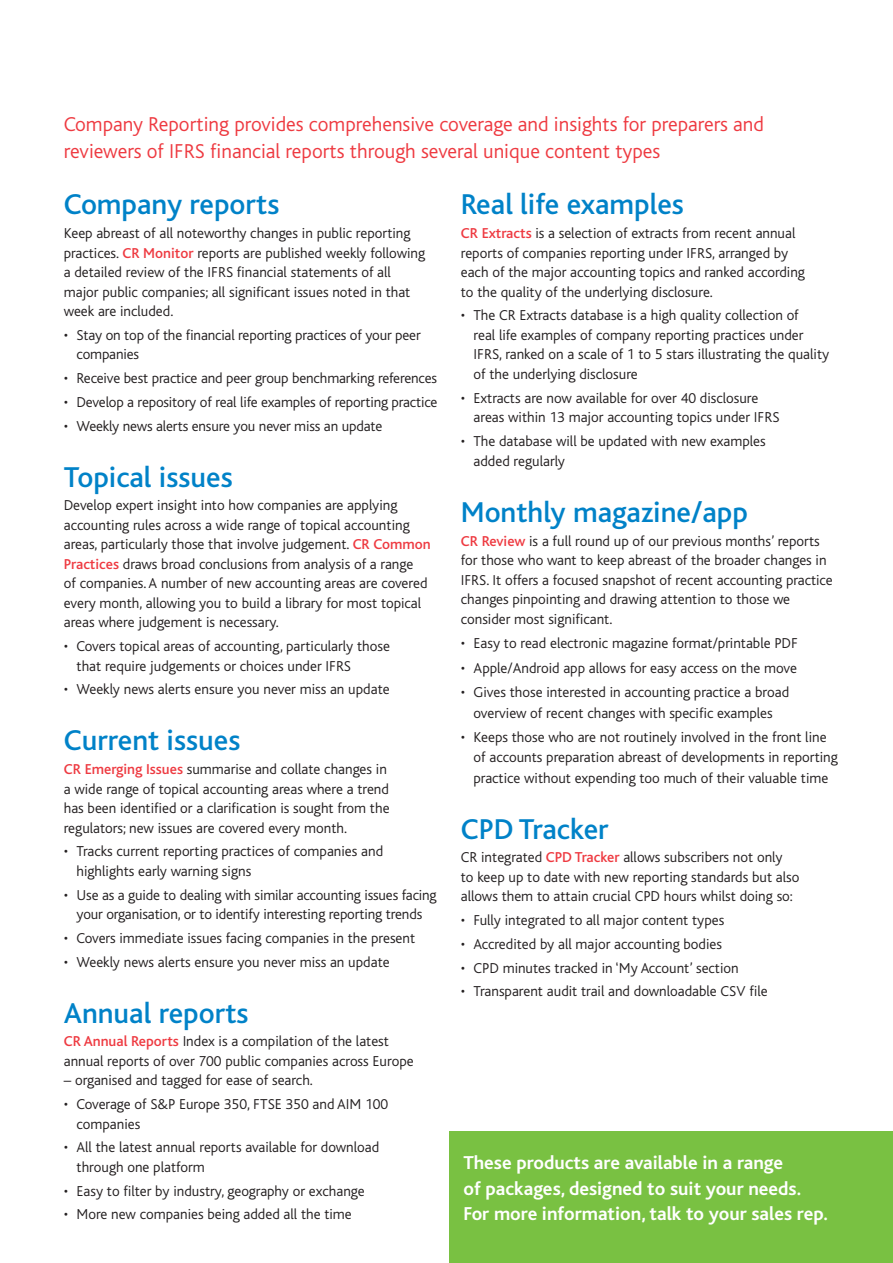
<style>
.page{position:relative;width:893px;height:1263px;background:#fff}
.page>*{position:absolute;margin:0;border:0;box-sizing:border-box;transform-origin:0 0}
.sub_head_2{font:500 30px "Bliss";color:#0082c8}
.Sub_heading{font:300 21px/27px "Bliss";color:#ee3a41}
.sub_head_2-2{font:700 19.5px/25.5px "Bliss";color:#fff}
.Bullets{font:300 15px/19.5px "Bliss";color:#231f20}
.Body_copy{font:300 15px/19.5px "Bliss";color:#231f20}
.s1{font-weight:500;color:#ee3a41}
</style>
<div class="page">
<div style="left:0;top:1131px;width:893px;height:132px;background:#79c142"></div>
<div style="left:0;top:1129px;width:449px;height:134px;background:#fff"></div>
<p class="Sub_heading" style="left:64px;top:111px;width:702px">Company Reporting provides comprehensive coverage and insights for preparers and reviewers of IFRS financial reports through several unique content types</p>
<p class="sub_head_2" style="left:64px;top:189px;width:217px">Company reports</p>
<p class="Body_copy" style="left:64px;top:224px;width:363px">Keep abreast of all noteworthy changes in public reporting practices. <span class="s1">CR Monitor</span> reports are published weekly following a detailed review of the IFRS financial statements of all major public companies; all significant issues noted in that week are included.</p>
<p class="Bullets" style="left:77px;top:325px;width:346px;text-indent:-13px">• Stay on top of the financial reporting practices of your peer companies</p>
<p class="Bullets" style="left:64px;top:369px;width:375px">• Receive best practice and peer group benchmarking references</p>
<p class="Bullets" style="left:64px;top:392px;width:375px">• Develop a repository of real life examples of reporting practice</p>
<p class="Bullets" style="left:64px;top:416px;width:320px">• Weekly news alerts ensure you never miss an update</p>
<p class="sub_head_2" style="left:64px;top:461px;width:171px">Topical issues</p>
<p class="Body_copy" style="left:64px;top:496px;width:368px">Develop expert insight into how companies are applying accounting rules across a wide range of topical accounting areas, particularly those that involve judgement. <span class="s1">CR Common Practices</span> draws broad conclusions from analysis of a range<br>of companies.A number of new accounting areas are covered every month, allowing you to build a library for most topical areas where judgement is necessary.</p>
<p class="Bullets" style="left:77px;top:637px;width:315px;text-indent:-13px">• Covers topical areas of accounting, particularly those that require judgements or choices under IFRS</p>
<p class="Bullets" style="left:64px;top:680px;width:327px">• Weekly news alerts ensure you never miss an update</p>
<p class="sub_head_2" style="left:64px;top:725px;width:178px">Current issues</p>
<p class="Body_copy" style="left:64px;top:760px;width:327px"><span class="s1">CR Emerging Issues</span> summarise and collate changes in a wide range of topical accounting areas where a trend has been identified or a clarification is sought from the regulators; new issues are covered every month.</p>
<p class="Bullets" style="left:77px;top:842px;width:308px;text-indent:-13px">• Tracks current reporting practices of companies and highlights early warning signs</p>
<p class="Bullets" style="left:64px;top:885px;width:374px;text-align:center">• Use as a guide to dealing with similar accounting issues facing your organisation, or to identify interesting reporting trends</p>
<p class="Bullets" style="left:64px;top:928px;width:353px">• Covers immediate issues facing companies in the present</p>
<p class="Bullets" style="left:64px;top:952px;width:327px">• Weekly news alerts ensure you never miss an update</p>
<p class="sub_head_2" style="left:64px;top:997px;width:186px">Annual reports</p>
<p class="Body_copy" style="left:64px;top:1032px;width:351px"><span class="s1">CR Annual Reports</span> Index is a compilation of the latest annual reports of over 700 public companies across Europe</p>
<p class="Body_copy" style="left:64px;top:1071px;width:251px">– organised and tagged for ease of search.</p>
<p class="Bullets" style="left:77px;top:1095px;width:313px;text-indent:-13px">• Coverage of S&amp;P Europe 350, FTSE 350 and AIM 100 companies</p>
<p class="Bullets" style="left:77px;top:1138px;width:304px;text-indent:-13px">• All the latest annual reports available for download through one platform</p>
<p class="Bullets" style="left:64px;top:1181px;width:302px">• Easy to filter by industry, geography or exchange</p>
<p class="Bullets" style="left:64px;top:1205px;width:290px">• More new companies being added all the time</p>
<p class="sub_head_2" style="left:461px;top:189px;width:225px">Real life examples</p>
<p class="Body_copy" style="left:461px;top:224px;width:346px"><span class="s1">CR Extracts</span> is a selection of extracts from recent annual reports of companies reporting under IFRS, arranged by each of the major accounting topics and ranked according to the quality of the underlying disclosure.</p>
<p class="Bullets" style="left:474px;top:306px;width:357px;text-indent:-13px">• The CR Extracts database is a high quality collection of<br>real life examples of company reporting practices under IFRS, ranked on a scale of 1 to 5 stars illustrating the quality of the underlying disclosure</p>
<p class="Bullets" style="left:474px;top:388px;width:307px;text-indent:-13px">• Extracts are now available for over 40 disclosure areas within 13 major accounting topics under IFRS</p>
<p class="Bullets" style="left:474px;top:431px;width:294px;line-height:20.2px;text-indent:-13px">• The database will be updated with new examples added regularly</p>
<p class="sub_head_2" style="left:461px;top:496px;width:289px">Monthly magazine/app</p>
<p class="Body_copy" style="left:461px;top:531px;width:374px"><span class="s1">CR Review</span> is a full round up of our previous months’ reports for those who want to keep abreast of the broader changes in IFRS. It offers a focused snapshot of recent accounting practice changes pinpointing and drawing attention to those we consider most significant.</p>
<p class="Bullets" style="left:461px;top:634px;width:339px">• Easy to read electronic magazine format/printable PDF</p>
<p class="Bullets" style="left:461px;top:658px;width:338px">• Apple/Android app allows for easy access on the move</p>
<p class="Bullets" style="left:461px;top:682px;width:330px;line-height:20.2px;text-align:center">• Gives those interested in accounting practice a broad overview of recent changes with specific examples</p>
<p class="Bullets" style="left:474px;top:727px;width:366px;line-height:20.2px;text-indent:-13px">• Keeps those who are not routinely involved in the front line of accounts preparation abreast of developments in reporting practice without expending too much of their valuable time</p>
<p class="sub_head_2" style="left:461px;top:813px;width:149px">CPD Tracker</p>
<p class="Body_copy" style="left:461px;top:848px;width:340px">CR integrated <span class="s1">CPD Tracker</span> allows subscribers not only<br>to keep up to date with new reporting standards but also allows them to attain crucial CPD hours whilst doing so:</p>
<p class="Bullets" style="left:461px;top:911px;width:265px">• Fully integrated to all major content types</p>
<p class="Bullets" style="left:461px;top:934px;width:263px">• Accredited by all major accounting bodies</p>
<p class="Bullets" style="left:461px;top:958px;width:279px">• CPD minutes tracked in ‘My Account’ section</p>
<p class="Bullets" style="left:461px;top:982px;width:308px">• Transparent audit trail and downloadable CSV file</p>
<p class="sub_head_2-2" style="left:463px;top:1151px;width:366px">These products are available in a range<br>of packages, designed to suit your needs.<br>For more information, talk to your sales rep.</p>
</div>
